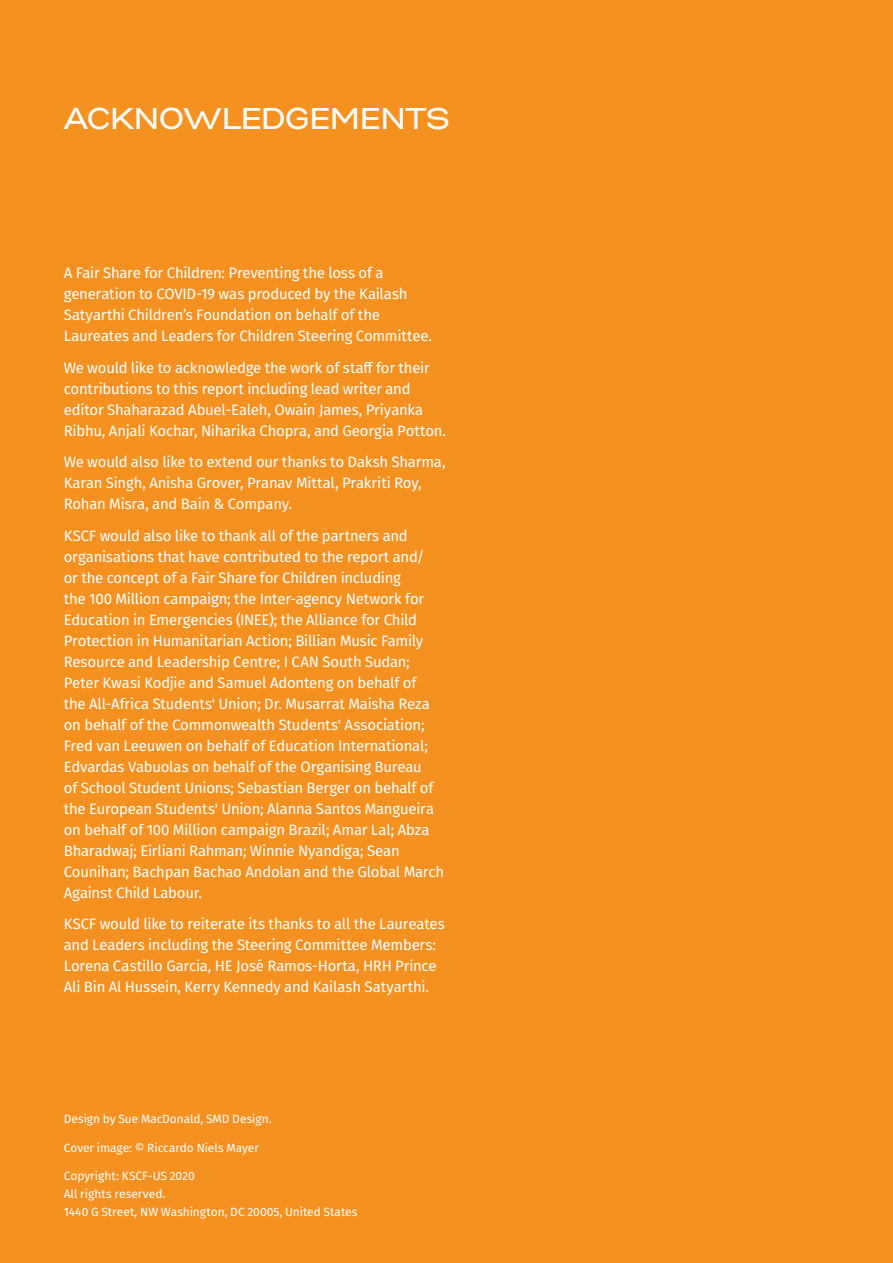
<style>
.page{position:relative;width:893px;height:1263px;background:#f59121}
.page>*{position:absolute;margin:0;border:0;box-sizing:border-box;transform-origin:0 0}
.t1{font:30px "Gabriel Sans Medium";letter-spacing:-.01em;color:#fff}
.t2{font:15px/21px "Fira Sans";letter-spacing:-.015em;color:#fff}
.t3{font:12px/18px "Fira Sans";letter-spacing:-.005em;color:#fff}
</style>
<div class="page">
<h1 class="t1" style="left:64px;top:101px;width:388px">ACKNOWLEDGEMENTS</h1>
<p class="t2" style="left:64px;top:262px;width:370px">A Fair Share for Children: Preventing the loss of a generation to COVID-19 was produced by the Kailash Satyarthi Children’s Foundation on behalf of the Laureates and Leaders for Children Steering Committee.</p>
<p class="t2" style="left:64px;top:357px;width:384px">We would like to acknowledge the work of staff for their contributions to this report including lead writer and editor Shaharazad Abuel-Ealeh, Owain James, Priyanka Ribhu, Anjali Kochar, Niharika Chopra, and Georgia Potton.</p>
<p class="t2" style="left:64px;top:451px;width:383px">We would also like to extend our thanks to Daksh Sharma,<br>Karan Singh, Anisha Grover, Pranav Mittal, Prakriti Roy,<br>Rohan Misra, and Bain &amp; Company.</p>
<p class="t2" style="left:64px;top:525px;width:382px">KSCF would also like to thank all of the partners and organisations that have contributed to the report and/<br>or the concept of a Fair Share for Children including<br>the 100 Million campaign; the Inter-agency Network for Education in Emergencies (INEE); the Alliance for Child Protection in Humanitarian Action; Billian Music Family Resource and Leadership Centre; I CAN South Sudan; Peter Kwasi Kodjie and Samuel Adonteng on behalf of<br>the All-Africa Students' Union; Dr. Musarrat Maisha Reza on behalf of the Commonwealth Students' Association; Fred van Leeuwen on behalf of Education International; Edvardas Vabuolas on behalf of the Organising Bureau<br>of School Student Unions; Sebastian Berger on behalf of the European Students' Union; Alanna Santos Mangueira on behalf of 100 Million campaign Brazil; Amar Lal; Abza Bharadwaj; Eirliani Rahman; Winnie Nyandiga; Sean Counihan; Bachpan Bachao Andolan and the Global March Against Child Labour.</p>
<p class="t2" style="left:64px;top:913px;width:382px">KSCF would like to reiterate its thanks to all the Laureates and Leaders including the Steering Committee Members:<br>Lorena Castillo Garcia, HE José Ramos-Horta, HRH Prince Ali Bin Al Hussein, Kerry Kennedy and Kailash Satyarthi.</p>
<p class="t3" style="left:64px;top:1110px;width:209px">Design by Sue MacDonald, SMD Design.</p>
<p class="t3" style="left:64px;top:1138px;width:197px">Cover image: © Riccardo Niels Mayer</p>
<p class="t3" style="left:64px;top:1167px;width:295px">Copyright: KSCF-US 2020<br>All rights reserved.<br>1440 G Street, NW Washington, DC 20005, United States</p>
</div>
